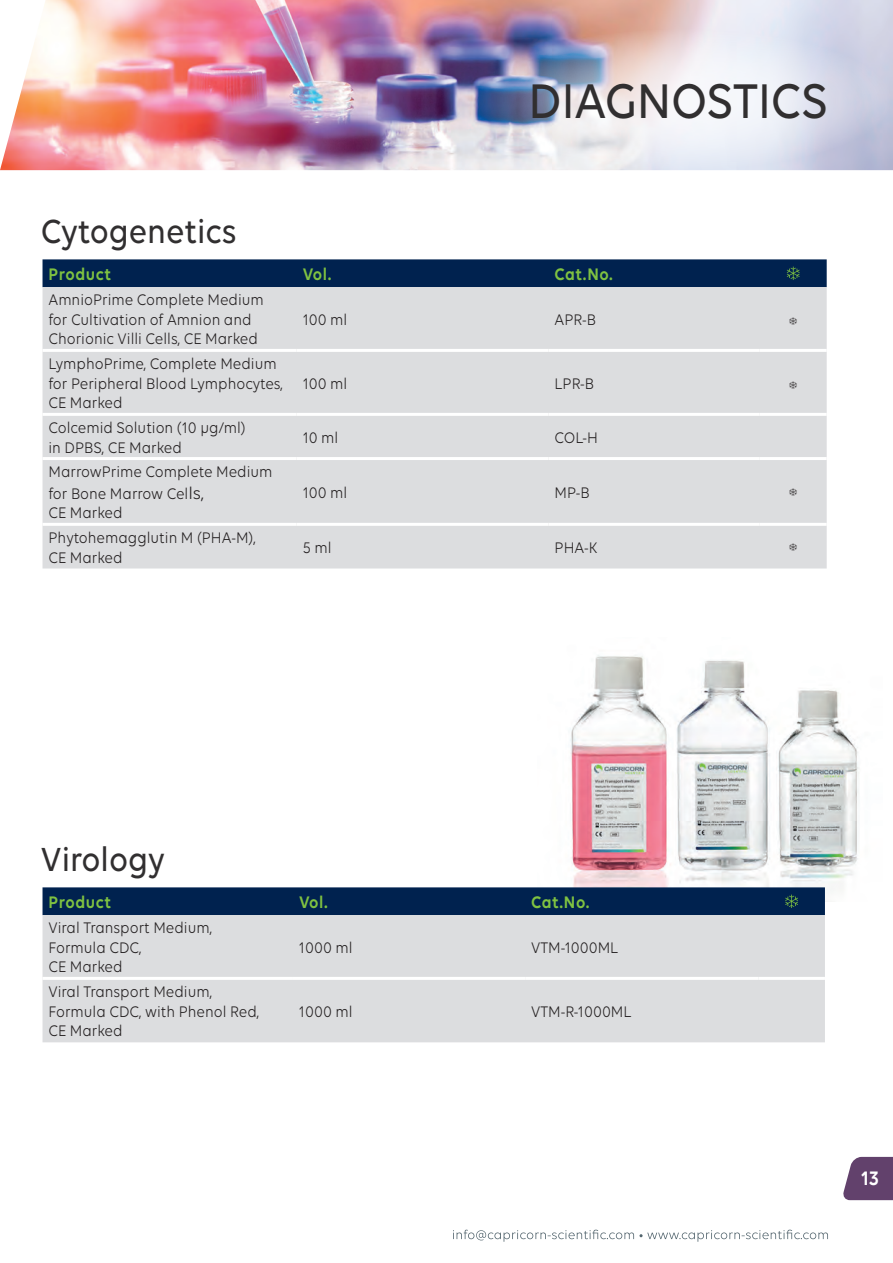
<style>
.page{position:relative;width:893px;height:1263px;background:#fff}
.page>*{position:absolute;margin:0;border:0;box-sizing:border-box;transform-origin:0 0}
.t1{font:500 52.5px "Volte";color:#312f30;scale:.9 1}
.t2{font:500 36px "Volte";color:#312f30;scale:.9 1}
.t3{font:600 21px "Volte";color:#fff;scale:.9 1}
.t4{font:600 18px "Volte";letter-spacing:.04em;color:#7fc241;scale:.9 1}
.t5{font:16.5px/19.8px "Volte";color:#231f20;scale:.9 1}
.s1{font-size:18px}
</style>
<div class="page">
<svg style="left:843px;top:1157px;width:50px;height:43px;background:#71537a"></svg>
<svg style="left:453px;top:1230px;width:375px;height:12px"></svg>
<img style="left:0;top:0;width:893px;height:170px">
<svg style="left:475px;top:29px;width:418px;height:141px"></svg>
<img style="left:570px;top:655px;width:289px;height:247px">
<div style="left:43px;top:287px;width:784px;height:281px;background:#dcdddf"></div>
<hr style="left:43px;top:349px;width:254px;height:3px;background:#fff">
<hr style="left:297px;top:349px;width:252px;height:3px;background:#fff">
<hr style="left:549px;top:349px;width:211px;height:3px;background:#fff">
<hr style="left:760px;top:349px;width:67px;height:3px;background:#fff">
<hr style="left:43px;top:523px;width:254px;height:3px;background:#fff">
<hr style="left:297px;top:523px;width:252px;height:3px;background:#fff">
<hr style="left:549px;top:523px;width:211px;height:3px;background:#fff">
<hr style="left:760px;top:523px;width:67px;height:3px;background:#fff">
<hr style="left:43px;top:413px;width:254px;height:3px;background:#fff">
<hr style="left:297px;top:413px;width:252px;height:3px;background:#fff">
<hr style="left:549px;top:413px;width:211px;height:3px;background:#fff">
<hr style="left:760px;top:413px;width:67px;height:3px;background:#fff">
<hr style="left:43px;top:457px;width:254px;height:3px;background:#fff">
<hr style="left:297px;top:457px;width:252px;height:3px;background:#fff">
<hr style="left:549px;top:457px;width:211px;height:3px;background:#fff">
<hr style="left:760px;top:457px;width:67px;height:3px;background:#fff">
<div style="left:43px;top:259px;width:784px;height:28px;background:#00224f"></div>
<div style="left:43px;top:915px;width:782px;height:127px;background:#dcdddf"></div>
<hr style="left:43px;top:977px;width:250px;height:3px;background:#fff">
<hr style="left:293px;top:977px;width:232px;height:3px;background:#fff">
<hr style="left:525px;top:977px;width:233px;height:3px;background:#fff">
<hr style="left:758px;top:977px;width:67px;height:3px;background:#fff">
<div style="left:43px;top:887px;width:782px;height:28px;background:#00224f"></div>
<svg style="left:789px;top:317px;width:8px;height:8px"></svg>
<svg style="left:789px;top:381px;width:8px;height:8px"></svg>
<svg style="left:789px;top:488px;width:8px;height:8px"></svg>
<svg style="left:789px;top:543px;width:8px;height:8px"></svg>
<h1 class="t1" style="left:528px;top:71px;width:334px">DIAGNOSTICS</h1>
<h2 class="t2" style="left:41px;top:210px;width:219px">Cytogenetics</h2>
<p class="t4" style="left:49px;top:264px;width:71px">Product</p>
<p class="t4" style="left:303px;top:264px;width:33px">Vol.</p>
<p class="t4" style="left:555px;top:264px;width:66px">Cat.No.</p>
<p class="t5" style="left:49px;top:289px;width:241px">AmnioPrime Complete Medium for Cultivation of Amnion and<br>Chorionic Villi Cells, CE Marked</p>
<p class="t5" style="left:303px;top:309px;width:51px">100 ml</p>
<p class="t5" style="left:555px;top:309px;width:47px">APR-B</p>
<p class="t5" style="left:49px;top:353px;width:262px">LymphoPrime, Complete Medium for Peripheral Blood Lymphocytes,<br>CE Marked</p>
<p class="t5" style="left:303px;top:373px;width:51px">100 ml</p>
<p class="t5" style="left:555px;top:373px;width:45px">LPR-B</p>
<p class="t5" style="left:49px;top:417px;width:221px">Colcemid Solution (10 µg/ml) in DPBS, CE Marked</p>
<p class="t5" style="left:303px;top:427px;width:41px">10 ml</p>
<p class="t5" style="left:555px;top:427px;width:50px">COL-H</p>
<p class="t5" style="left:49px;top:460px;width:250px;line-height:21.6px">MarrowPrime Complete Medium for Bone Marrow Cel<span class="s1">ls,</span></p>
<p class="t5" style="left:49px;top:503px;width:84px">CE Marked</p>
<p class="t5" style="left:303px;top:482px;width:51px">100 ml</p>
<p class="t5" style="left:555px;top:482px;width:41px">MP-B</p>
<p class="t5" style="left:49px;top:527px;width:232px">Phytohemagglutin M (PHA-M),<br>CE Marked</p>
<p class="t5" style="left:303px;top:537px;width:34px">5 ml</p>
<p class="t5" style="left:555px;top:537px;width:49px">PHA-K</p>
<h2 class="t2" style="left:41px;top:838px;width:139px">Virology</h2>
<p class="t4" style="left:49px;top:891px;width:71px">Product</p>
<p class="t4" style="left:299px;top:891px;width:33px">Vol.</p>
<p class="t4" style="left:531px;top:891px;width:66px">Cat.No.</p>
<p class="t5" style="left:49px;top:917px;width:183px">Viral Transport Medium,<br>Formula CDC,<br>CE Marked</p>
<p class="t5" style="left:299px;top:937px;width:61px">1000 ml</p>
<p class="t5" style="left:531px;top:937px;width:98px">VTM-1000ML</p>
<p class="t5" style="left:49px;top:981px;width:236px">Viral Transport Medium,<br>Formula CDC, with Phenol Red,<br>CE Marked</p>
<p class="t5" style="left:299px;top:1001px;width:61px">1000 ml</p>
<p class="t5" style="left:531px;top:1001px;width:113px">VTM-R-1000ML</p>
<p class="t3" style="left:861px;top:1165px;width:22px">13</p>
</div>
